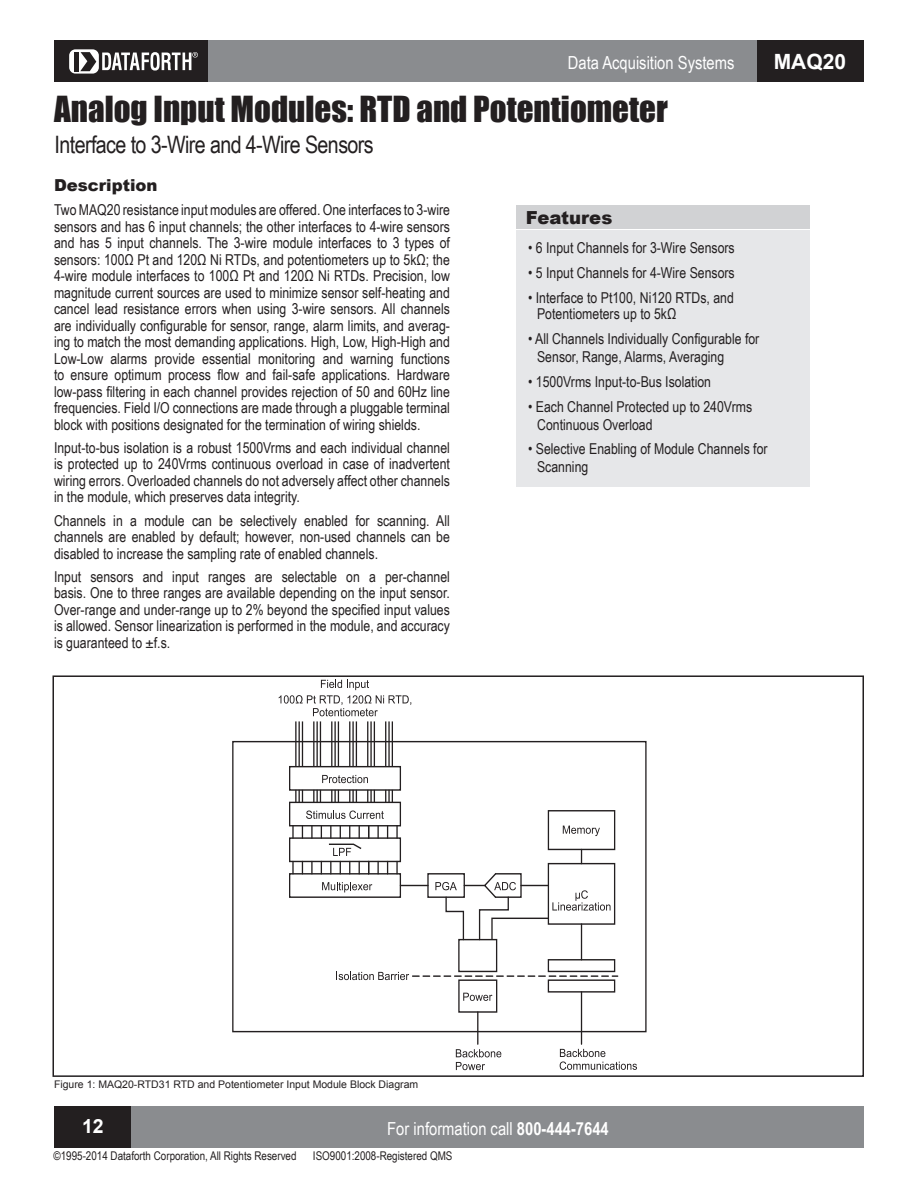
<style>
.page{position:relative;width:918px;height:1188px;background:#fff}
.page>*{position:absolute;margin:0;border:0;box-sizing:border-box;transform-origin:0 0}
.t1{font:33px "Impact";color:#231f20}
.t2{font:24px "Arial Narrow";letter-spacing:-.025em;color:#231f20}
.t3{font:700 21px "Arial";color:#fff}
.t4{font:700 19.5px "Arial";color:#fff}
.t5{font:18px "Arial Narrow";color:#fff}
.t6{font:900 18px "Arial";color:#231f20}
.t7{font:900 16.5px "Arial";color:#231f20}
.t8{font:15px/16.5px "Arial Narrow";color:#231f20;text-align:justify}
.t9{font:12px "Arial Narrow";color:#231f20}
.t10{font:10.5px "Arial";color:#231f20}
.s1{font-weight:700}
</style>
<div class="page">
<div style="left:54px;top:40px;width:155px;height:42px;background:#231f20"></div>
<div style="left:69px;top:49px;width:30px;height:25px;background:#fff;border-radius:6px"></div>
<div style="left:74px;top:52px;width:5px;height:19px;background:#231f20"></div>
<svg style="left:80px;top:52px;width:16px;height:19px"></svg>
<svg style="left:102px;top:52px;width:96px;height:19px"></svg>
<div style="left:755px;top:40px;width:109px;height:42px;background:#231f20"></div>
<div style="left:208px;top:40px;width:549px;height:42px;background:#8a8c8f"></div>
<div style="left:54px;top:1106px;width:80px;height:42px;background:#231f20"></div>
<div style="left:132px;top:1106px;width:732px;height:42px;background:#8a8c8f"></div>
<div style="left:516px;top:231px;width:294px;height:256px;background:#e6e7e9"></div>
<div style="left:516px;top:205px;width:294px;height:23px;background:#d1d2d4"></div>
<div style="left:548px;top:863px;width:67px;height:62px;border:1px solid #231f20"></div>
<svg style="left:563px;top:826px;width:37px;height:10px"></svg>
<div style="left:548px;top:810px;width:67px;height:40px;border:1px solid #231f20"></div>
<svg style="left:456px;top:1049px;width:45px;height:21px"></svg>
<svg style="left:560px;top:1049px;width:77px;height:21px"></svg>
<div style="left:232px;top:741px;width:415px;height:291px;border:1px solid #231f20"></div>
<svg style="left:322px;top:775px;width:46px;height:8px"></svg>
<div style="left:289px;top:766px;width:112px;height:25px;border:1px solid #231f20"></div>
<div style="left:289px;top:837px;width:112px;height:25px;border:1px solid #231f20"></div>
<svg style="left:322px;top:882px;width:50px;height:10px"></svg>
<div style="left:289px;top:873px;width:112px;height:25px;border:1px solid #231f20"></div>
<div style="left:427px;top:873px;width:38px;height:25px;border:1px solid #231f20"></div>
<svg style="left:400px;top:885px;width:28px;height:1px"></svg>
<div style="left:548px;top:959px;width:67px;height:13px;border:1px solid #231f20"></div>
<div style="left:548px;top:980px;width:67px;height:13px;border:1px solid #231f20"></div>
<svg style="left:581px;top:849px;width:1px;height:15px"></svg>
<hr style="left:581px;top:924px;width:1px;height:36px;background:#231f20">
<hr style="left:581px;top:992px;width:1px;height:52px;background:#231f20">
<svg style="left:336px;top:972px;width:282px;height:8px"></svg>
<svg style="left:279px;top:680px;width:132px;height:36px"></svg>
<svg style="left:306px;top:811px;width:78px;height:8px"></svg>
<div style="left:289px;top:802px;width:112px;height:24px;border:1px solid #231f20"></div>
<div style="left:458px;top:939px;width:39px;height:33px;border:1px solid #231f20"></div>
<div style="left:458px;top:980px;width:39px;height:33px;border:1px solid #231f20"></div>
<svg style="left:463px;top:993px;width:29px;height:8px"></svg>
<svg style="left:435px;top:872px;width:176px;height:69px"></svg>
<hr style="left:477px;top:1012px;width:1px;height:32px;background:#231f20">
<svg style="left:321px;top:826px;width:1px;height:12px"></svg>
<svg style="left:311px;top:826px;width:2px;height:12px"></svg>
<svg style="left:377px;top:826px;width:2px;height:12px"></svg>
<svg style="left:302px;top:826px;width:1px;height:12px"></svg>
<svg style="left:387px;top:826px;width:1px;height:12px"></svg>
<svg style="left:292px;top:826px;width:2px;height:12px"></svg>
<svg style="left:396px;top:826px;width:2px;height:12px"></svg>
<svg style="left:321px;top:861px;width:1px;height:13px"></svg>
<svg style="left:328px;top:826px;width:41px;height:48px"></svg>
<svg style="left:311px;top:861px;width:2px;height:13px"></svg>
<svg style="left:377px;top:861px;width:2px;height:13px"></svg>
<svg style="left:302px;top:861px;width:1px;height:13px"></svg>
<svg style="left:387px;top:861px;width:1px;height:13px"></svg>
<svg style="left:292px;top:861px;width:2px;height:13px"></svg>
<svg style="left:396px;top:861px;width:2px;height:13px"></svg>
<svg style="left:295px;top:790px;width:8px;height:13px"></svg>
<svg style="left:313px;top:790px;width:8px;height:13px"></svg>
<svg style="left:331px;top:790px;width:8px;height:13px"></svg>
<svg style="left:349px;top:790px;width:8px;height:13px"></svg>
<svg style="left:367px;top:790px;width:8px;height:13px"></svg>
<svg style="left:385px;top:790px;width:8px;height:13px"></svg>
<hr style="left:295px;top:721px;width:2px;height:46px;background:#231f20">
<hr style="left:298px;top:721px;width:2px;height:46px;background:#231f20">
<hr style="left:302px;top:721px;width:1px;height:46px;background:#231f20">
<hr style="left:313px;top:721px;width:2px;height:46px;background:#231f20">
<hr style="left:316px;top:721px;width:2px;height:46px;background:#231f20">
<hr style="left:320px;top:721px;width:1px;height:46px;background:#231f20">
<hr style="left:331px;top:721px;width:1px;height:46px;background:#231f20">
<hr style="left:334px;top:721px;width:2px;height:46px;background:#231f20">
<hr style="left:338px;top:721px;width:1px;height:46px;background:#231f20">
<hr style="left:349px;top:721px;width:1px;height:46px;background:#231f20">
<hr style="left:352px;top:721px;width:2px;height:46px;background:#231f20">
<hr style="left:356px;top:721px;width:1px;height:46px;background:#231f20">
<hr style="left:367px;top:721px;width:1px;height:46px;background:#231f20">
<hr style="left:370px;top:721px;width:2px;height:46px;background:#231f20">
<hr style="left:374px;top:721px;width:1px;height:46px;background:#231f20">
<hr style="left:385px;top:721px;width:1px;height:46px;background:#231f20">
<hr style="left:388px;top:721px;width:2px;height:46px;background:#231f20">
<hr style="left:392px;top:721px;width:1px;height:46px;background:#231f20">
<div style="left:52px;top:675px;width:812px;height:402px;border:2px solid #231f20"></div>
<p class="t5" style="left:568px;top:49px;width:168px">Data Acquisition Systems</p>
<h3 class="t3" style="left:774px;top:48px;width:74px">MAQ20</h3>
<p class="t1" style="left:54px;top:84px;width:615px">Analog Input Modules: RTD and Potentiometer</p>
<p class="t2" style="left:55px;top:127px;width:321px">Interface to 3-Wire and 4-Wire Sensors</p>
<p class="t7" style="left:54px;top:173px;width:105px">Description</p>
<p class="t8" style="left:54px;top:201px;width:398px">Two MAQ20 resistance input modules are offered. One interfaces to 3-wire sensors and has 6 input channels; the other interfaces to 4-wire sensors and has 5 input channels. The 3-wire module interfaces to 3 types of sensors: 100Ω Pt and 120Ω Ni RTDs, and potentiometers up to 5kΩ; the 4-wire module interfaces to 100Ω Pt and 120Ω Ni RTDs. Precision, low magnitude current sources are used to minimize sensor self-heating and cancel lead resistance errors when using 3-wire sensors. All channels are individually configurable for sensor, range, alarm limits, and averag&shy;ing to match the most demanding applications. High, Low, High-High and Low-Low alarms provide essential monitoring and warning functions to ensure optimum process flow and fail-safe applications. Hardware low-pass filtering in each channel provides rejection of 50 and 60Hz line frequencies. Field I/O connections are made through a pluggable terminal block with positions designated for the termination of wiring shields.</p>
<p class="t8" style="left:54px;top:439px;width:397px">Input-to-bus isolation is a robust 1500Vrms and each individual channel is protected up to 240Vrms continuous overload in case of inadvertent wiring errors. Overloaded channels do not adversely affect other channels in the module, which preserves data integrity.</p>
<p class="t8" style="left:54px;top:512px;width:397px">Channels in a module can be selectively enabled for scanning. All channels are enabled by default; however, non-used channels can be disabled to increase the sampling rate of enabled channels.</p>
<p class="t8" style="left:54px;top:568px;width:397px">Input sensors and input ranges are selectable on a per-channel basis. One to three ranges are available depending on the input sensor.<br>Over-range and under-range up to 2% beyond the specified input values is allowed. Sensor linearization is performed in the module, and accuracy is guaranteed to ±f.s.</p>
<p class="t6" style="left:526px;top:204px;width:88px">Features</p>
<p class="t8" style="left:528px;top:239px;width:208px">• 6 Input Channels for 3-Wire Sensors</p>
<p class="t8" style="left:528px;top:264px;width:208px">• 5 Input Channels for 4-Wire Sensors</p>
<p class="t8" style="left:537px;top:289px;width:198px;text-indent:-9px">• Interface to Pt100, Ni120 RTDs, and<br>Potentiometers up to 5kΩ</p>
<p class="t8" style="left:537px;top:329px;width:224px;line-height:18px;text-indent:-9px">• All Channels Individually Configurable for<br>Sensor, Range, Alarms, Averaging</p>
<p class="t8" style="left:528px;top:373px;width:184px">• 1500Vrms Input-to-Bus Isolation</p>
<p class="t8" style="left:537px;top:397px;width:217px;line-height:18px;text-indent:-9px">• Each Channel Protected up to 240Vrms<br>Continuous Overload</p>
<p class="t8" style="left:537px;top:440px;width:232px;line-height:18px;text-indent:-9px">• Selective Enabling of Module Channels for<br>Scanning</p>
<p class="t10" style="left:54px;top:1078px;width:366px">Figure 1: MAQ20-RTD31 RTD and Potentiometer Input Module Block Diagram</p>
<h3 class="t4" style="left:82px;top:1114px;width:23px">12</h3>
<p class="t5" style="left:387px;top:1115px;width:223px">For information call <span class="s1">800-444-7644</span></p>
<p class="t9" style="left:54px;top:1147px;width:244px">©1995-2014 Dataforth Corporation, All Rights Reserved</p>
<p class="t9" style="left:313px;top:1147px;width:141px">ISO9001:2008-Registered QMS</p>
</div>
